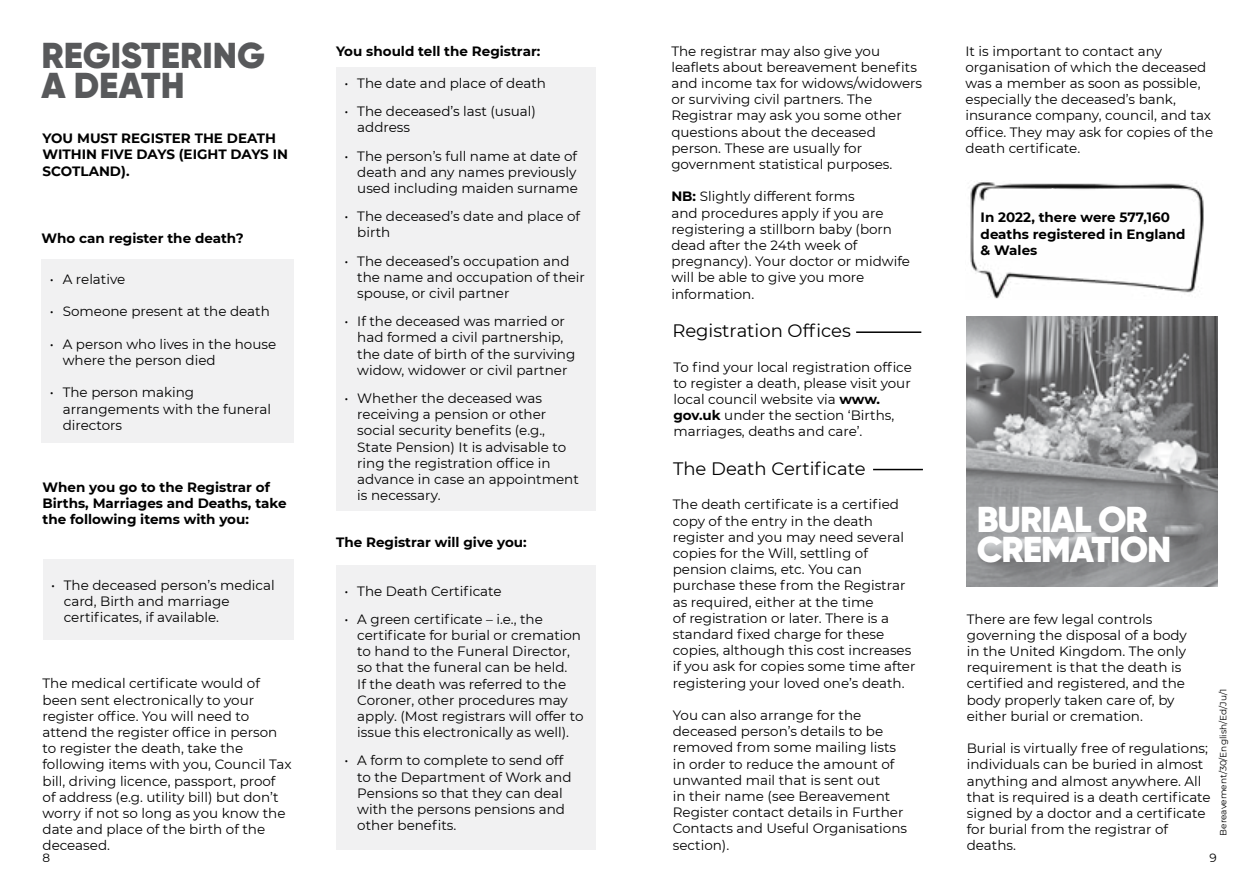
<style>
.page{position:relative;width:1259px;height:893px;background:#fff}
.page>*{position:absolute;margin:0;border:0;box-sizing:border-box;transform-origin:0 0}
.t1{font:900 36px/30px "Gilroy";color:#58595b}
.t2{font:900 36px/30px "Gilroy";letter-spacing:-.025em;color:#fff}
.t3{font:18px "Montserrat";color:#000}
.t4{font:13.5px/16.2px "Montserrat";color:#000}
.t5{font:700 13.5px/16.2px "Montserrat";color:#000}
.t6{font:12px "Montserrat";color:#000}
.t7{font:9px "Montserrat";color:#000}
.s1{font-weight:700}
</style>
<div class="page">
<div style="left:336px;top:67px;width:259px;height:443px;background:#f1f1f2"></div>
<div style="left:336px;top:565px;width:259px;height:285px;background:#f1f1f2"></div>
<div style="left:41px;top:260px;width:252px;height:183px;background:#f1f1f2"></div>
<hr style="left:873px;top:469px;width:50px;height:1px;background:#000">
<hr style="left:856px;top:331px;width:65px;height:2px;background:#000">
<div style="left:43px;top:559px;width:250px;height:81px;background:#f1f1f2"></div>
<img style="left:966px;top:316px;width:251px;height:270px">
<img style="left:970px;top:182px;width:234px;height:117px">
<h1 class="t1" style="left:41px;top:40px;width:225px">REGISTERING<br>A DEATH</h1>
<p class="t5" style="left:43px;top:130px;width:247px">YOU MUST REGISTER THE DEATH<br>WITHIN FIVE DAYS (EIGHT DAYS IN<br>SCOTLAND).</p>
<p class="t5" style="left:336px;top:42px;width:206px">You should tell the Registrar:</p>
<p class="t4" style="left:344px;top:75px;width:203px">• The date and place of death</p>
<p class="t4" style="left:357px;top:103px;width:180px;text-indent:-13px">• The deceased’s last (usual) address</p>
<p class="t4" style="left:357px;top:147px;width:222px;text-indent:-13px">• The person’s full name at date of death and any names previously used including maiden surname</p>
<p class="t4" style="left:357px;top:208px;width:224px;text-indent:-13px">• The deceased’s date and place of birth</p>
<p class="t4" style="left:357px;top:252px;width:229px;text-indent:-13px">• The deceased’s occupation and the name and occupation of their spouse, or civil partner</p>
<p class="t4" style="left:357px;top:313px;width:220px;text-indent:-13px">• If the deceased was married or had formed a civil partnership, the date of birth of the surviving widow, widower or civil partner</p>
<p class="t4" style="left:357px;top:390px;width:190px;text-indent:-13px">• Whether the deceased was receiving a pension or other</p>
<p class="t4" style="left:357px;top:422px;width:189px">social security benefits (e.g.,</p>
<p class="t4" style="left:357px;top:438px;width:210px">State Pension) It is advisable to</p>
<p class="t4" style="left:357px;top:454px;width:195px">ring the registration office in</p>
<p class="t4" style="left:357px;top:471px;width:223px">advance in case an appointment is necessary.</p>
<p class="t5" style="left:336px;top:533px;width:192px">The Registrar will give you:</p>
<p class="t4" style="left:344px;top:582px;width:159px">• The Death Certificate</p>
<p class="t4" style="left:357px;top:610px;width:225px;text-indent:-13px">• A green certificate – i.e., the certificate for burial or cremation</p>
<p class="t4" style="left:357px;top:643px;width:228px">to hand to the Funeral Director, so that the funeral can be held.<br>If the death was referred to the Coroner, other procedures may apply. (Most registrars will offer to issue this electronically as well).</p>
<p class="t4" style="left:357px;top:752px;width:216px;text-indent:-13px">• A form to complete to send off to the Department of Work and<br>Pensions so that they can deal with the persons pensions and</p>
<p class="t4" style="left:357px;top:817px;width:101px">other benefits.</p>
<p class="t4" style="left:671px;top:42px;width:210px">The registrar may also give you</p>
<p class="t4" style="left:671px;top:58px;width:247px">leaflets about bereavement benefits</p>
<p class="t4" style="left:671px;top:75px;width:252px">and income tax for widows/widowers or surviving civil partners. The<br>Registrar may ask you some other questions about the deceased person. These are usually for government statistical purposes.</p>
<p class="t4" style="left:671px;top:188px;width:240px"><span class="s1">NB:</span> Slightly different forms<br>and procedures apply if you are registering a stillborn baby (born dead after the 24th week of pregnancy). Your doctor or midwife will be able to give you more information.</p>
<h2 class="t3" style="left:672px;top:318px;width:180px">Registration Offices</h2>
<p class="t4" style="left:673px;top:358px;width:240px">To find your local registration office</p>
<p class="t4" style="left:673px;top:374px;width:239px">to register a death, please visit your</p>
<p class="t4" style="left:673px;top:391px;width:208px">local council website via <span class="s1">www.</span></p>
<p class="t4" style="left:673px;top:407px;width:222px"><span class="s1">gov.uk</span> under the section ‘Births,</p>
<p class="t4" style="left:673px;top:423px;width:190px">marriages, deaths and care’.</p>
<h2 class="t3" style="left:673px;top:456px;width:194px">The Death Certificate</h2>
<p class="t4" style="left:673px;top:496px;width:228px">The death certificate is a certified</p>
<p class="t4" style="left:673px;top:512px;width:234px">copy of the entry in the death register and you may need several copies for the Will, settling of pension claims, etc. You can purchase these from the Registrar as required, either at the time<br>of registration or later. There is a</p>
<p class="t4" style="left:673px;top:626px;width:213px">standard fixed charge for these</p>
<p class="t4" style="left:673px;top:642px;width:244px">copies, although this cost increases if you ask for copies some time after registering your loved one’s death.</p>
<p class="t4" style="left:673px;top:707px;width:236px">You can also arrange for the deceased person’s details to be removed from some mailing lists in order to reduce the amount of unwanted mail that is sent out<br>in their name (see Bereavement<br>Register contact details in Further<br>Contacts and Useful Organisations section).</p>
<p class="t4" style="left:965px;top:42px;width:247px">It is important to contact any organisation of which the deceased was a member as soon as possible, especially the deceased’s bank, insurance company, council, and tax</p>
<p class="t4" style="left:965px;top:123px;width:249px">office. They may ask for copies of the death certificate.</p>
<p class="t5" style="left:980px;top:209px;width:206px">In 2022, there were 577,160 deaths registered in England &amp; Wales</p>
<p class="t5" style="left:41px;top:229px;width:204px">Who can register the death?</p>
<p class="t4" style="left:50px;top:271px;width:77px">• A relative</p>
<p class="t4" style="left:50px;top:303px;width:221px">• Someone present at the death</p>
<p class="t4" style="left:63px;top:335px;width:215px;text-indent:-13px">• A person who lives in the house where the person died</p>
<p class="t4" style="left:63px;top:384px;width:210px;text-indent:-13px">• The person making arrangements with the funeral directors</p>
<p class="t5" style="left:43px;top:478px;width:246px">When you go to the Registrar of<br>Births, Marriages and Deaths, take the following items with you:</p>
<p class="t2" style="left:977px;top:504px;width:196px">BURIAL OR<br>CREMATION</p>
<p class="t4" style="left:64px;top:577px;width:212px;text-indent:-13px">• The deceased person’s medical card, Birth and marriage</p>
<p class="t4" style="left:64px;top:609px;width:157px">certificates, if available.</p>
<p class="t4" style="left:966px;top:610px;width:222px">There are few legal controls governing the disposal of a body in the United Kingdom. The only requirement is that the death is</p>
<p class="t4" style="left:966px;top:675px;width:220px">certified and registered, and the</p>
<p class="t4" style="left:966px;top:691px;width:209px">body properly taken care of, by either burial or cremation.</p>
<p class="t4" style="left:966px;top:740px;width:243px">Burial is virtually free of regulations; individuals can be buried in almost anything and almost anywhere. All</p>
<p class="t4" style="left:966px;top:788px;width:245px">that is required is a death certificate signed by a doctor and a certificate</p>
<p class="t4" style="left:966px;top:821px;width:203px">for burial from the registrar of deaths.</p>
<p class="t4" style="left:43px;top:675px;width:219px">The medical certificate would of</p>
<p class="t4" style="left:43px;top:691px;width:213px">been sent electronically to your</p>
<p class="t4" style="left:43px;top:707px;width:236px">register office. You will need to attend the register office in person</p>
<p class="t4" style="left:43px;top:740px;width:251px">to register the death, take the following items with you, Council Tax bill, driving licence, passport, proof of address (e.g. utility bill) but don’t worry if not so long as you know the date and place of the birth of the deceased.</p>
<p class="t7" style="left:1217px;top:836px;width:148px;rotate:-90deg">Bereavement/30/English/Ed/Ju/1</p>
<p class="t6" style="left:43px;top:849px;width:9px">8</p>
<p class="t6" style="left:1209px;top:849px;width:9px">9</p>
</div>
